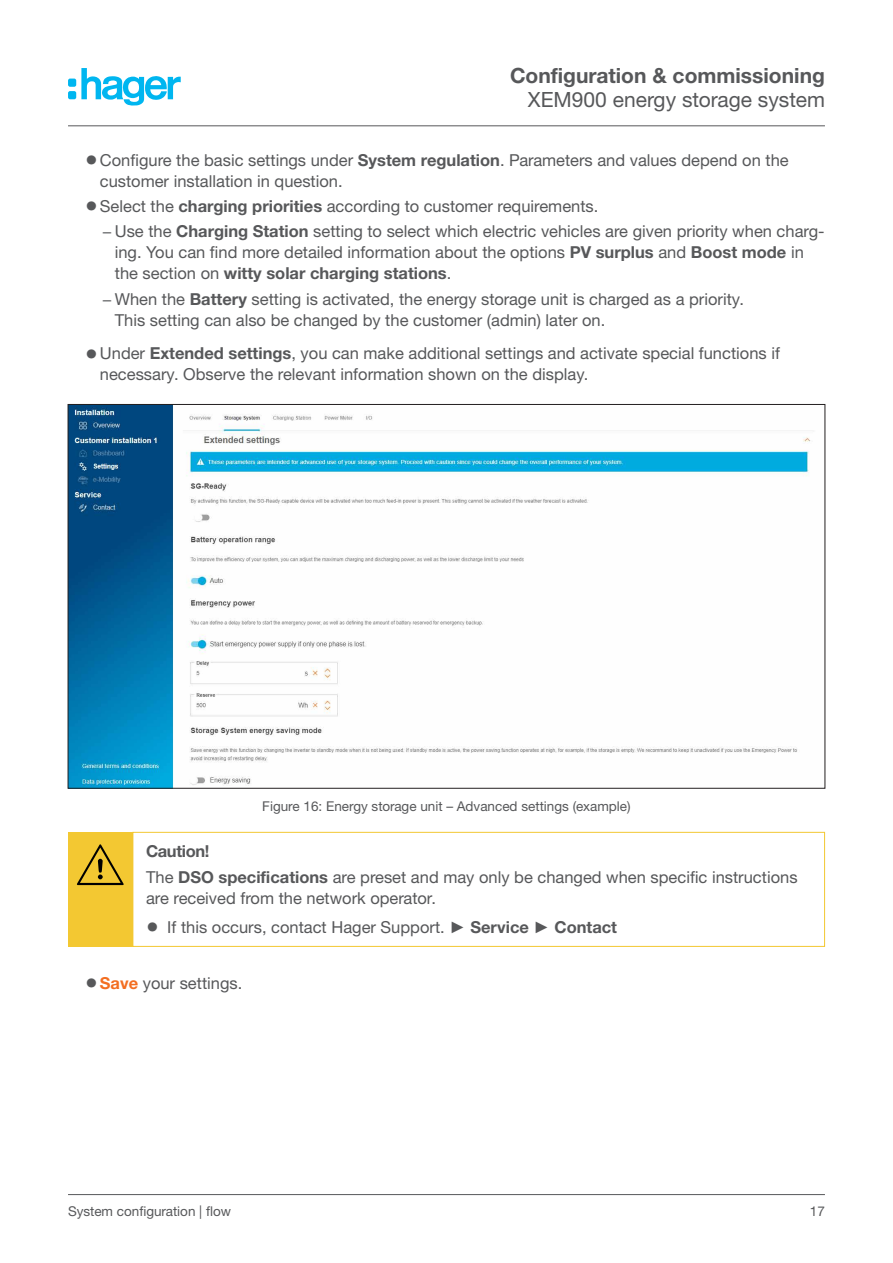
<style>
.page{position:relative;width:893px;height:1263px;background:#fff}
.page>*{position:absolute;margin:0;border:0;box-sizing:border-box;transform-origin:0 0}
.t1{font:700 21px "Helvetica Neue LTW1 G";color:#57585a}
.t2{font:21px "Helvetica Neue LTW1 G";color:#57585a}
.kind-source{font:16.5px/21px "Helvetica Neue LTW1 G";color:#57585a}
.signal-word{font:700 16.5px "Helvetica Neue LTW1 G";letter-spacing:-.02em;color:#57585a}
.t3{font:13.5px "Helvetica Neue LTW1 G";color:#57585a}
.s1{font-size:25.5px}
.s2{font-weight:700}
.s3{font-family:"Arial"}
.s4{font-weight:700;color:#f36e21}
</style>
<div class="page">
<hr style="left:68px;top:125px;width:757px;height:1px;background:#57585a">
<hr style="left:68px;top:1194px;width:757px;height:1px;background:#57585a">
<img style="left:70px;top:406px;width:741px;height:380px">
<div style="left:133px;top:832px;width:692px;height:115px;border:1px solid #f3c832"></div>
<div style="left:68px;top:832px;width:65px;height:115px;background:#f3c832"></div>
<svg style="left:77px;top:844px;width:47px;height:41px"></svg>
<svg style="left:68px;top:68px;width:113px;height:38px"></svg>
<p class="t1" style="left:510px;top:63px;width:316px">Configuration &amp; commissioning</p>
<p class="t2" style="left:528px;top:87px;width:298px">XEM900 energy storage system</p>
<p class="kind-source" style="left:100px;top:149px;width:690px;text-indent:-15px"><span class="s1">•</span>Configure the basic settings under <span class="s2">System regulation</span>. Parameters and values depend on the customer installation in question.</p>
<p class="kind-source" style="left:85px;top:196px;width:515px"><span class="s1">•</span>Select the <span class="s2">charging priorities</span> according to customer requirements.</p>
<p class="kind-source" style="left:115px;top:221px;width:711px;text-indent:-13px">− Use the <span class="s2">Charging Station</span> setting to select which electric vehicles are given priority when charg&shy;ing. You can find more detailed information about the options <span class="s2">PV surplus</span> and <span class="s2">Boost mode</span> in the section on <span class="s2">witty solar charging stations</span>.</p>
<p class="kind-source" style="left:115px;top:288px;width:631px;text-indent:-13px">− When the <span class="s2">Battery</span> setting is activated, the energy storage unit is charged as a priority.<br>This setting can also be changed by the customer (admin) later on.</p>
<p class="kind-source" style="left:100px;top:343px;width:681px;text-indent:-15px"><span class="s1">•</span>Under <span class="s2">Extended settings</span>, you can make additional settings and activate special functions if necessary. Observe the relevant information shown on the display.</p>
<p class="t3" style="left:262px;top:798px;width:370px">Figure 16: Energy storage unit – Advanced settings (example)</p>
<p class="signal-word" style="left:146px;top:841px;width:65px">Caution!</p>
<p class="kind-source" style="left:146px;top:866px;width:653px">The <span class="s2">DSO specifications</span> are preset and may only be changed when specific instructions are received from the network operator.</p>
<p class="kind-source" style="left:146px;top:916px;width:473px"><span class="s1">•</span> If this occurs, contact Hager Support. <span class="s3">►</span> <span class="s2">Service</span> <span class="s3">►</span> <span class="s2">Contact</span></p>
<p class="kind-source" style="left:85px;top:972px;width:159px"><span class="s1">•</span><span class="s4">Save</span> your settings.</p>
<p class="t3" style="left:68px;top:1203px;width:164px">System configuration | flow</p>
<p class="t3" style="left:810px;top:1203px;width:17px">17</p>
</div>
